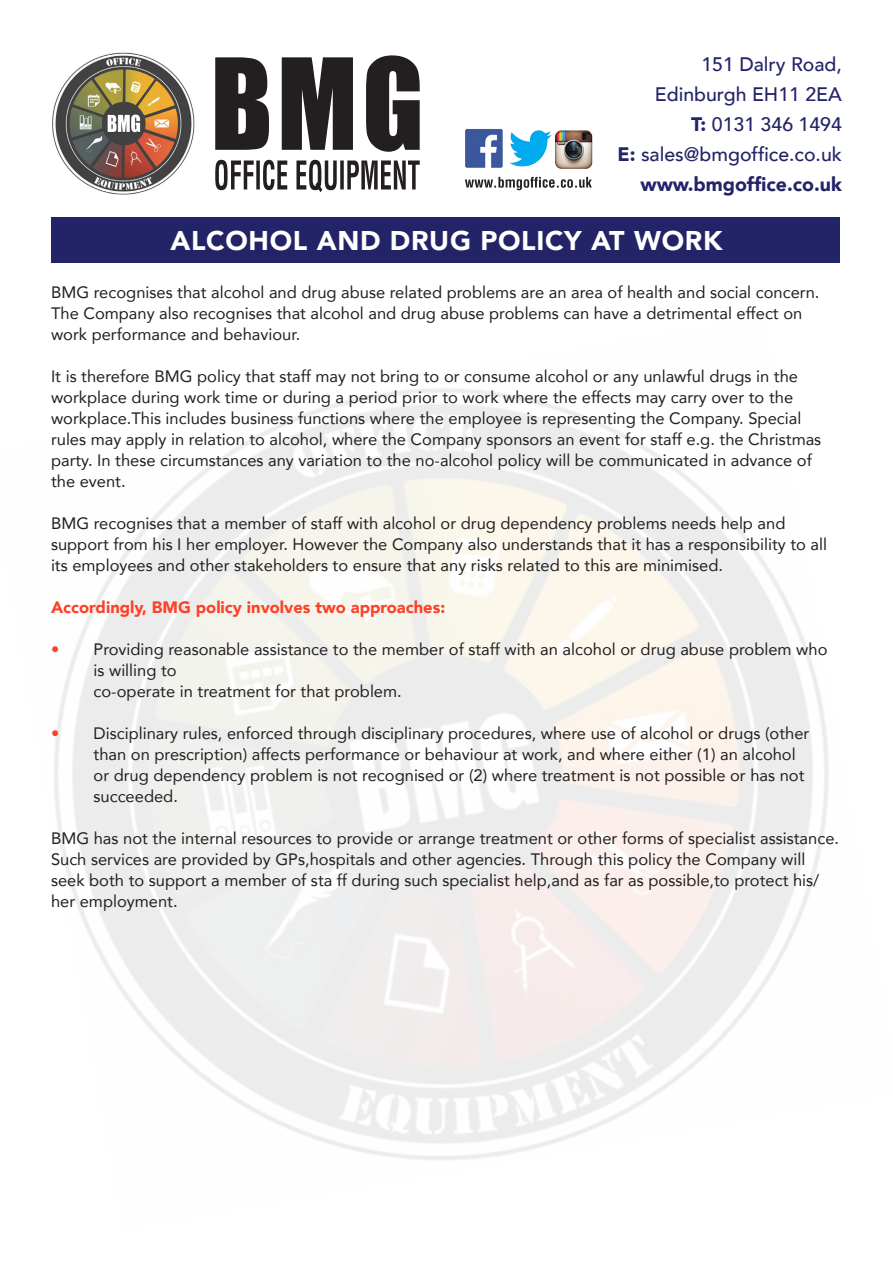
<style>
.page{position:relative;width:893px;height:1263px;background:#fff}
.page>*{position:absolute;margin:0;border:0;box-sizing:border-box;transform-origin:0 0}
.t1{font:900 27px "Avenir";letter-spacing:.025em;color:#fff}
.t2{font:500 19.5px "Avenir";color:#232468}
.t3{font:900 19.5px "Avenir";color:#232468}
.t4{font:16.5px/21px "Avenir";color:#231f20}
.t5{font:900 16.5px "Avenir";color:#fd4126}
.s1{font-weight:900}
.s2{color:#fd4126}
</style>
<div class="page">
<svg style="left:215px;top:160px;width:205px;height:32px"></svg>
<svg style="left:215px;top:55px;width:205px;height:97px"></svg>
<img style="left:52px;top:52px;width:143px;height:143px">
<img style="left:465px;top:129px;width:128px;height:40px">
<svg style="left:465px;top:177px;width:127px;height:13px"></svg>
<div style="left:52px;top:218px;width:788px;height:45px;background:#232468"></div>
<p class="t2" style="left:701px;top:47px;width:142px">151 Dalry Road,</p>
<p class="t2" style="left:655px;top:77px;width:189px">Edinburgh EH11 2EA</p>
<p class="t2" style="left:691px;top:107px;width:152px"><span class="s1">T:</span> 0131 346 1494</p>
<p class="t2" style="left:617px;top:137px;width:226px"><span class="s1">E:</span> sales@bmgoffice.co.uk</p>
<p class="t3" style="left:640px;top:167px;width:203px">www.bmgoffice.co.uk</p>
<p class="t1" style="left:170px;top:218px;width:554px">ALCOHOL AND DRUG POLICY AT WORK</p>
<p class="t4" style="left:51px;top:281px;width:770px">BMG recognises that alcohol and drug abuse related problems are an area of health and social concern.<br>The Company also recognises that alcohol and drug abuse problems can have a detrimental effect on work performance and behaviour.</p>
<p class="t4" style="left:51px;top:365px;width:772px">It is therefore BMG policy that staff may not bring to or consume alcohol or any unlawful drugs in the workplace during work time or during a period prior to work where the effects may carry over to the workplace.This includes business functions where the employee is representing the Company. Special rules may apply in relation to alcohol, where the Company sponsors an event for staff e.g. the Christmas party. In these circumstances any variation to the no-alcohol policy will be communicated in advance of the event.</p>
<p class="t4" style="left:51px;top:512px;width:778px">BMG recognises that a member of staff with alcohol or drug dependency problems needs help and support from his I her employer. However the Company also understands that it has a responsibility to all its employees and other stakeholders to ensure that any risks related to this are minimised.</p>
<p class="t5" style="left:51px;top:593px;width:396px">Accordingly, BMG policy involves two approaches:</p>
<p class="t4" style="left:94px;top:638px;width:735px;text-indent:-43px"><span class="s2">•</span> Providing reasonable assistance to the member of staff with an alcohol or drug abuse problem who is willing to</p>
<p class="t4" style="left:94px;top:680px;width:310px">co-operate in treatment for that problem.</p>
<p class="t4" style="left:94px;top:722px;width:717px;text-indent:-43px"><span class="s2">•</span> Disciplinary rules, enforced through disciplinary procedures, where use of alcohol or drugs (other than on prescription) affects performance or behaviour at work, and where either (1) an alcohol or drug dependency problem is not recognised or (2) where treatment is not possible or has not succeeded.</p>
<p class="t4" style="left:51px;top:827px;width:790px">BMG has not the internal resources to provide or arrange treatment or other forms of specialist assistance.<br>Such services are provided by GPs,hospitals and other agencies. Through this policy the Company will seek both to support a member of sta ff during such specialist help,and as far as possible,to protect his/ her employment.</p>
</div>
